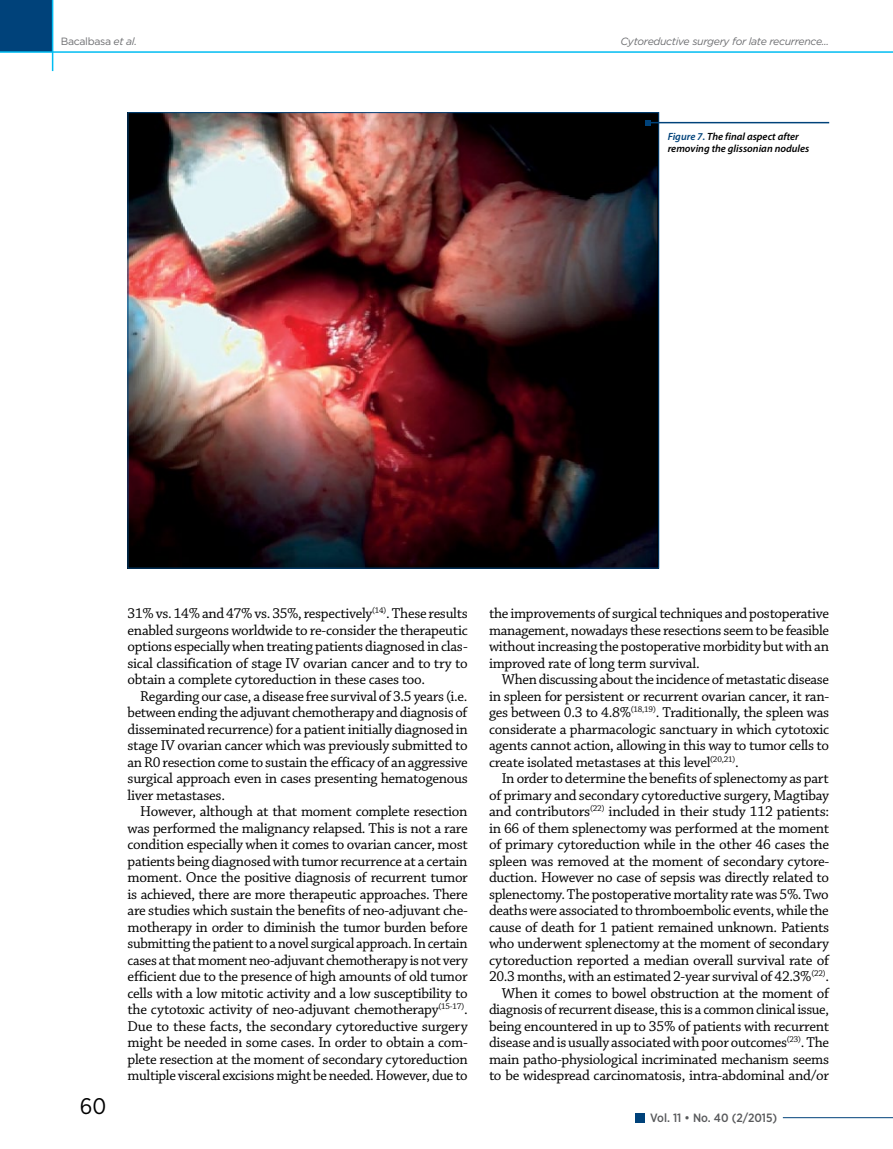
<style>
.page{position:relative;width:893px;height:1149px;background:#fff}
.page>*{position:absolute;margin:0;border:0;box-sizing:border-box;transform-origin:0 0}
.t1{font:22.5px "Gotham Narrow";color:#000}
.t2{font:15px/16.5px "Chaparral Pro";letter-spacing:-.02em;color:#000;text-align:justify}
.t3{font:500 12px "Gotham Narrow";color:#58595b}
.t4{font:italic 600 10.5px/12px "Myriad Pro";color:#000}
.t5{font:italic 10.5px "Gotham";letter-spacing:-.03em;color:#6d6e71}
.t6{font:10.5px "Gotham";letter-spacing:-.03em;color:#6d6e71}
.s1{font-style:italic}
.s2{color:#00427a}
</style>
<div class="page">
<hr style="left:783px;top:1116px;width:110px;height:1px;background:#00427a">
<div style="left:635px;top:1112px;width:10px;height:9px;background:#00427a"></div>
<div style="left:0;top:0;width:52px;height:51px;background:#00427a"></div>
<hr style="left:0;top:51px;width:893px;height:2px;background:#00bdf2">
<hr style="left:52px;top:0;width:1px;height:71px;background:#00bdf2">
<img style="left:130px;top:114px;width:527px;height:452px">
<hr style="left:648px;top:122px;width:181px;height:1px;background:#00427a">
<svg style="left:645px;top:120px;width:6px;height:6px"></svg>
<p class="t6" style="left:61px;top:34px;width:78px">Bacalbasa <span class="s1">et al.</span></p>
<p class="t5" style="left:621px;top:34px;width:210px">Cytoreductive surgery for late recurrence...</p>
<p class="t4" style="left:668px;top:130px;width:143px"><span class="s2">Figure 7.</span> The final aspect after removing the glissonian nodules</p>
<h1 class="t1" style="left:80px;top:1091px;width:28px">60</h1>
<p class="t2" style="left:128px;top:605px;width:342px">31% vs. 14% and 47% vs. 35%, respectively<sup>(14)</sup>. These results enabled surgeons worldwide to re-consider the therapeutic options especially when treating patients diagnosed in clas&shy;sical classification of stage IV ovarian cancer and to try to obtain a complete cytoreduction in these cases too.</p>
<p class="t2" style="left:128px;top:688px;width:342px;text-indent:13px">Regarding our case, a disease free survival of 3.5 years (i.e. between ending the adjuvant chemotherapy and diagnosis of disseminated recurrence) for a patient initially diagnosed in stage IV ovarian cancer which was previously submitted to an R0 resection come to sustain the efficacy of an aggressive surgical approach even in cases presenting hematogenous liver metastases.</p>
<p class="t2" style="left:128px;top:803px;width:342px;text-indent:13px">However, although at that moment complete resection was performed the malignancy relapsed. This is not a rare condition especially when it comes to ovarian cancer, most patients being diagnosed with tumor recurrence at a certain moment. Once the positive diagnosis of recurrent tumor is achieved, there are more therapeutic approaches. There are studies which sustain the benefits of neo-adjuvant che&shy;motherapy in order to diminish the tumor burden before submitting the patient to a novel surgical approach. In certain cases at that moment neo-adjuvant chemotherapy is not very efficient due to the presence of high amounts of old tumor cells with a low mitotic activity and a low susceptibility to the cytotoxic activity of neo-adjuvant chemotherapy<sup>(15-17)</sup>.<br>Due to these facts, the secondary cytoreductive surgery might be needed in some cases. In order to obtain a com&shy;plete resection at the moment of secondary cytoreduction multiple visceral excisions might be needed. However, due to</p>
<p class="t2" style="left:489px;top:605px;width:342px">the improvements of surgical techniques and postoperative management, nowadays these resections seem to be feasible without increasing the postoperative morbidity but with an improved rate of long term survival.</p>
<p class="t2" style="left:489px;top:671px;width:342px;text-indent:13px">When discussing about the incidence of metastatic disease in spleen for persistent or recurrent ovarian cancer, it ran&shy;ges between 0.3 to 4.8%<sup>(18,19)</sup>. Traditionally, the spleen was considerate a pharmacologic sanctuary in which cytotoxic agents cannot action, allowing in this way to tumor cells to create isolated metastases at this level<sup>(20,21)</sup>.</p>
<p class="t2" style="left:489px;top:770px;width:342px;text-align:right">In order to determine the benefits of splenectomy as part of primary and secondary cytoreductive surgery, Magtibay and contributors<sup>(22)</sup> included in their study 112 patients: in 66 of them splenectomy was performed at the moment of primary cytoreduction while in the other 46 cases the spleen was removed at the moment of secondary cytore&shy;duction. However no case of sepsis was directly related to splenectomy. The postoperative mortality rate was 5%. Two deaths were associated to thromboembolic events, while the cause of death for 1 patient remained unknown. Patients who underwent splenectomy at the moment of secondary cytoreduction reported a median overall survival rate of 20.3 months, with an estimated 2-year survival of 42.3%<sup>(22)</sup>.<br>When it comes to bowel obstruction at the moment of diagnosis of recurrent disease, this is a common clinical issue, being encountered in up to 35% of patients with recurrent disease and is usually associated with poor outcomes<sup>(23)</sup>. The main patho-physiological incriminated mechanism seems to be widespread carcinomatosis, intra-abdominal and/or</p>
<p class="t3" style="left:650px;top:1109px;width:129px">Vol. 11 • No. 40 (2/2015)</p>
</div>
